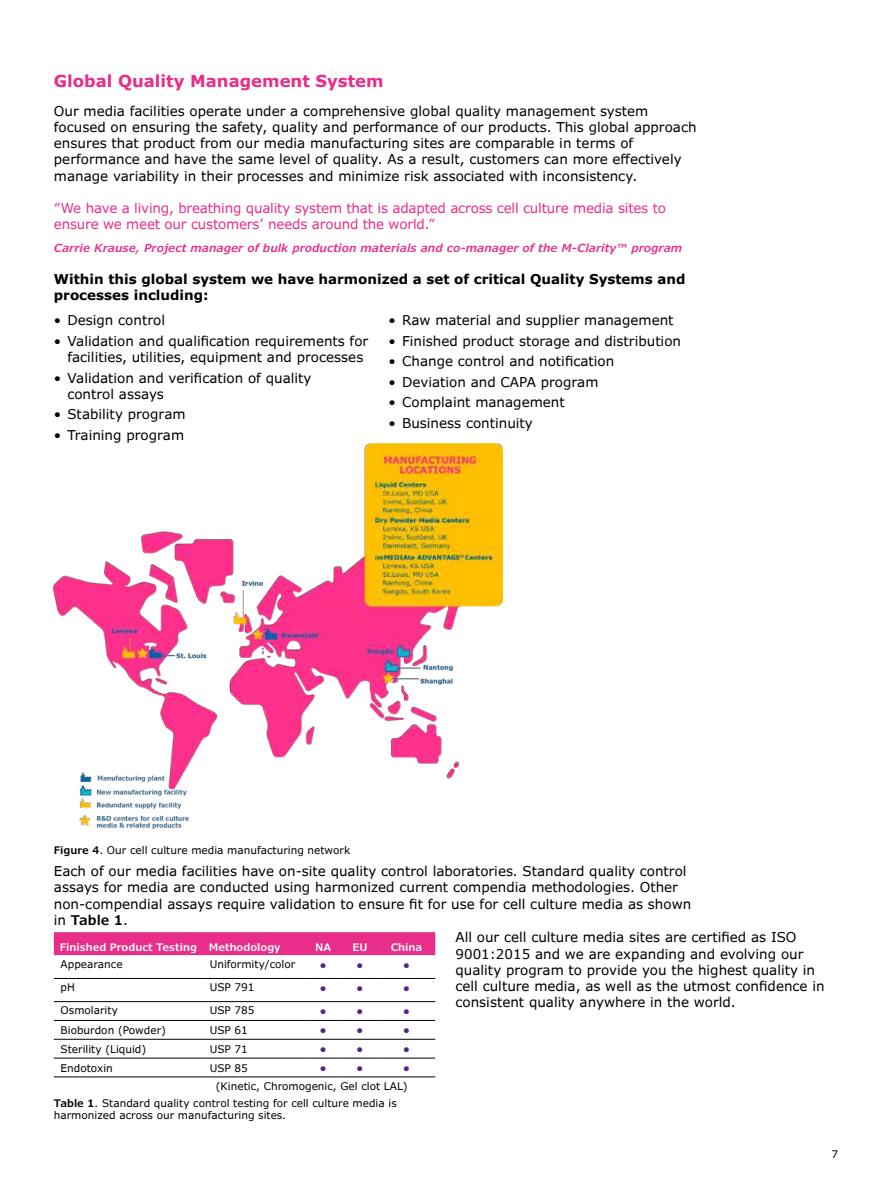
<style>
.page{position:relative;width:891px;height:1188px;background:#fff}
.page>*{position:absolute;margin:0;border:0;box-sizing:border-box;transform-origin:0 0}
.t1{font:700 16.5px "Verdana Pro";color:#e82e89}
.t2{font:13.5px/16.2px "Verdana Pro";color:#000}
.t3{font:13.5px/16.2px "Verdana Pro";letter-spacing:-.015em;color:#e82e89}
.t4{font:700 13.5px/16.5px "Verdana Pro";color:#000}
.t5{font:13.5px "Verdana Pro";color:#512383}
.t6{font:italic 600 11.25px "Verdana Pro";color:#e82e89}
.t7{font:10.5px/12.6px "Verdana Pro";color:#000}
.t8{font:600 10.5px "Verdana Pro";color:#fff}
.s1{font-weight:600}
</style>
<div class="page">
<div style="left:54px;top:932px;width:381px;height:23px;background:#e82e89"></div>
<svg style="left:54px;top:955px;width:381px;height:122px"></svg>
<hr style="left:54px;top:978px;width:149px;height:1px;background:#000">
<hr style="left:203px;top:978px;width:101px;height:1px;background:#000">
<hr style="left:304px;top:978px;width:38px;height:1px;background:#000">
<hr style="left:342px;top:978px;width:36px;height:1px;background:#000">
<hr style="left:378px;top:978px;width:57px;height:1px;background:#000">
<hr style="left:54px;top:1001px;width:149px;height:1px;background:#000">
<hr style="left:203px;top:1001px;width:101px;height:1px;background:#000">
<hr style="left:304px;top:1001px;width:38px;height:1px;background:#000">
<hr style="left:342px;top:1001px;width:36px;height:1px;background:#000">
<hr style="left:378px;top:1001px;width:57px;height:1px;background:#000">
<hr style="left:54px;top:1020px;width:149px;height:1px;background:#000">
<hr style="left:203px;top:1020px;width:101px;height:1px;background:#000">
<hr style="left:304px;top:1020px;width:38px;height:1px;background:#000">
<hr style="left:342px;top:1020px;width:36px;height:1px;background:#000">
<hr style="left:378px;top:1020px;width:57px;height:1px;background:#000">
<hr style="left:54px;top:1039px;width:149px;height:1px;background:#000">
<hr style="left:203px;top:1039px;width:101px;height:1px;background:#000">
<hr style="left:304px;top:1039px;width:38px;height:1px;background:#000">
<hr style="left:342px;top:1039px;width:36px;height:1px;background:#000">
<hr style="left:378px;top:1039px;width:57px;height:1px;background:#000">
<hr style="left:54px;top:1058px;width:149px;height:1px;background:#000">
<hr style="left:203px;top:1058px;width:101px;height:1px;background:#000">
<hr style="left:304px;top:1058px;width:38px;height:1px;background:#000">
<hr style="left:342px;top:1058px;width:36px;height:1px;background:#000">
<hr style="left:378px;top:1058px;width:57px;height:1px;background:#000">
<hr style="left:54px;top:1077px;width:149px;height:1px;background:#000">
<hr style="left:203px;top:1077px;width:101px;height:1px;background:#000">
<hr style="left:304px;top:1077px;width:38px;height:1px;background:#000">
<hr style="left:342px;top:1077px;width:36px;height:1px;background:#000">
<hr style="left:378px;top:1077px;width:57px;height:1px;background:#000">
<img style="left:54px;top:444px;width:448px;height:385px">
<p class="t1" style="left:54px;top:70px;width:331px">Global Quality Management System</p>
<p class="t2" style="left:54px;top:103px;width:644px">Our media facilities operate under a comprehensive global quality management system focused on ensuring the safety, quality and performance of our products. This global approach ensures that product from our media manufacturing sites are comparable in terms of performance and have the same level of quality. As a result, customers can more effectively manage variability in their processes and minimize risk associated with inconsistency.</p>
<p class="t3" style="left:54px;top:200px;width:614px">“We have a living, breathing quality system that is adapted across cell culture media sites to ensure we meet our customers’ needs around the world.”</p>
<p class="t6" style="left:54px;top:240px;width:630px">Carrie Krause, Project manager of bulk production materials and co-manager of the M-Clarity™ program</p>
<p class="t4" style="left:54px;top:271px;width:633px">Within this global system we have harmonized a set of critical Quality Systems and processes including:</p>
<p class="t2" style="left:54px;top:313px;width:113px">• Design control</p>
<p class="t2" style="left:67px;top:333px;width:302px;text-indent:-14px">• Validation and qualification requirements for facilities, utilities, equipment and processes</p>
<p class="t2" style="left:67px;top:370px;width:246px;text-indent:-14px">• Validation and verification of quality control assays</p>
<p class="t2" style="left:54px;top:406px;width:133px">• Stability program</p>
<p class="t2" style="left:54px;top:427px;width:132px">• Training program</p>
<p class="t2" style="left:389px;top:313px;width:287px">• Raw material and supplier management</p>
<p class="t2" style="left:389px;top:333px;width:294px">• Finished product storage and distribution</p>
<p class="t2" style="left:389px;top:354px;width:227px">• Change control and notification</p>
<p class="t2" style="left:389px;top:374px;width:211px">• Deviation and CAPA program</p>
<p class="t2" style="left:389px;top:394px;width:178px">• Complaint management</p>
<p class="t2" style="left:389px;top:415px;width:146px">• Business continuity</p>
<p class="t7" style="left:54px;top:844px;width:298px"><span class="s1">Figure 4</span>. Our cell culture media manufacturing network</p>
<p class="t2" style="left:54px;top:863px;width:639px">Each of our media facilities have on-site quality control laboratories. Standard quality control assays for media are conducted using harmonized current compendia methodologies. Other non-compendial assays require validation to ensure fit for use for cell culture media as shown in <span class="s1">Table 1</span>.</p>
<p class="t8" style="left:60px;top:940px;width:222px">Finished Product Testing Methodology</p>
<p class="t8" style="left:315px;top:940px;width:18px">NA</p>
<p class="t8" style="left:352px;top:940px;width:17px">EU</p>
<p class="t8" style="left:391px;top:940px;width:33px">China</p>
<p class="t7" style="left:61px;top:958px;width:64px">Appearance</p>
<p class="t7" style="left:210px;top:958px;width:87px">Uniformity/color</p>
<p class="t5" style="left:319px;top:956px;width:46px">• •</p>
<p class="t5" style="left:403px;top:956px;width:9px">•</p>
<p class="t7" style="left:61px;top:981px;width:16px">pH</p>
<p class="t7" style="left:210px;top:981px;width:46px">USP 791</p>
<p class="t5" style="left:319px;top:980px;width:46px">• •</p>
<p class="t5" style="left:403px;top:980px;width:9px">•</p>
<p class="t7" style="left:61px;top:1004px;width:59px">Osmolarity</p>
<p class="t7" style="left:210px;top:1004px;width:46px">USP 785</p>
<p class="t5" style="left:319px;top:1003px;width:46px">• •</p>
<p class="t5" style="left:403px;top:1003px;width:9px">•</p>
<p class="t7" style="left:61px;top:1024px;width:107px">Bioburdon (Powder)</p>
<p class="t7" style="left:210px;top:1024px;width:40px">USP 61</p>
<p class="t5" style="left:319px;top:1022px;width:46px">• •</p>
<p class="t5" style="left:403px;top:1022px;width:9px">•</p>
<p class="t7" style="left:61px;top:1043px;width:87px">Sterility (Liquid)</p>
<p class="t7" style="left:210px;top:1043px;width:40px">USP 71</p>
<p class="t5" style="left:319px;top:1040px;width:46px">• •</p>
<p class="t5" style="left:403px;top:1040px;width:9px">•</p>
<p class="t7" style="left:61px;top:1062px;width:54px">Endotoxin</p>
<p class="t7" style="left:210px;top:1062px;width:40px">USP 85</p>
<p class="t5" style="left:319px;top:1059px;width:46px">• •</p>
<p class="t5" style="left:403px;top:1059px;width:9px">•</p>
<p class="t7" style="left:216px;top:1080px;width:193px">(Kinetic, Chromogenic, Gel clot LAL)</p>
<p class="t7" style="left:54px;top:1097px;width:344px"><span class="s1">Table 1</span>. Standard quality control testing for cell culture media is harmonized across our manufacturing sites.</p>
<p class="t2" style="left:456px;top:930px;width:371px">All our cell culture media sites are certified as ISO 9001:2015 and we are expanding and evolving our quality program to provide you the highest quality in cell culture media, as well as the utmost confidence in consistent quality anywhere in the world.</p>
<p class="t7" style="left:832px;top:1148px;width:8px">7</p>
</div>
